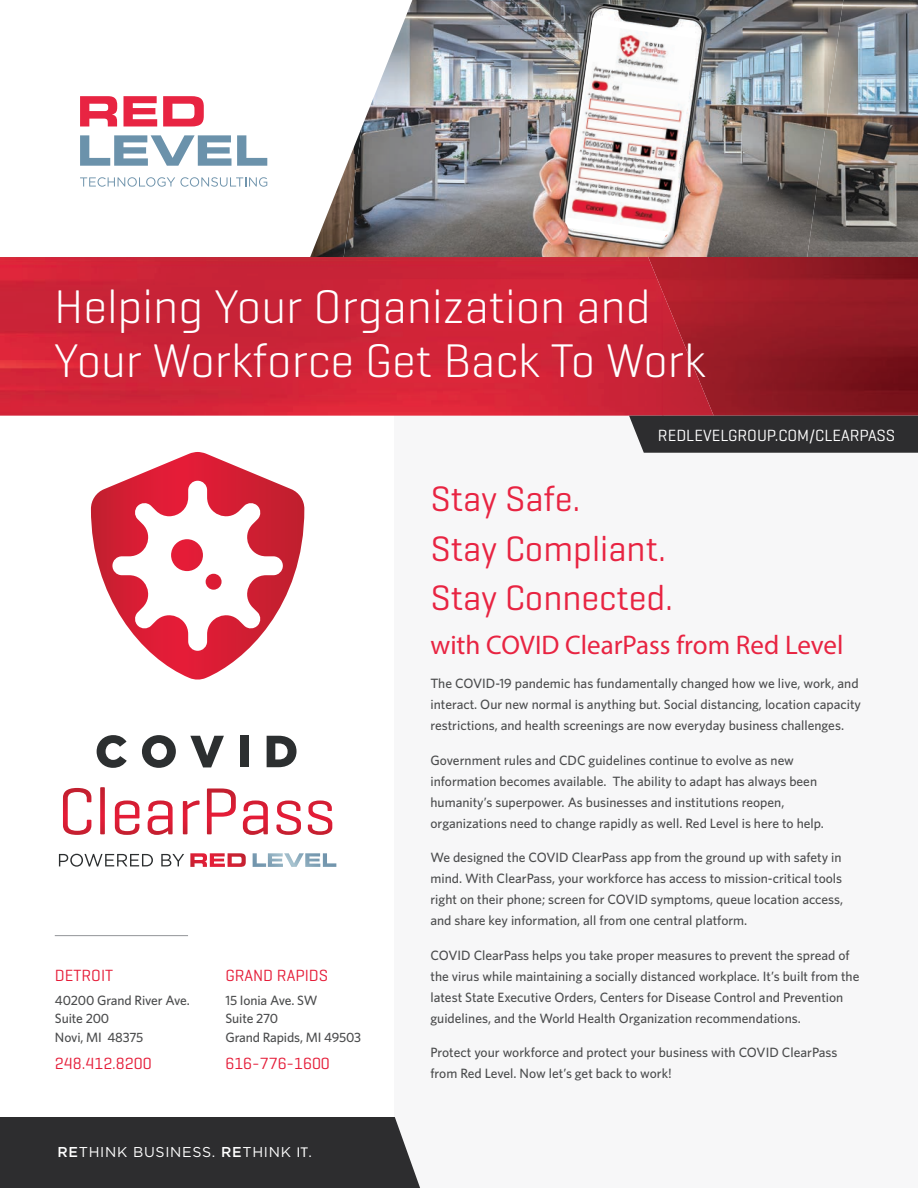
<style>
.page{position:relative;width:918px;height:1188px;background:#fff}
.page>*{position:absolute;margin:0;border:0;box-sizing:border-box;transform-origin:0 0}
.t1{font:300 48px/54px "Geogrotesque";color:#fff}
.t2{font:36px/49.5px "Geogrotesque";color:#e82442}
.t3{font:italic 27px "Geogrotesque";color:#e82442}
.t4{font:16.5px "Geogrotesque";color:#e51c38}
.t5{font:16.5px "Geogrotesque";color:#fff}
.t6{font:14.25px "Gotham";letter-spacing:.05em;color:#fff}
.t7{font:500 13.5px/21px "Whitney";color:#4b4c4d}
.s1{font-weight:500}
</style>
<div class="page">
<div style="left:395px;top:390px;width:523px;height:798px;background:#f7f7f8"></div>
<div style="left:0;top:1117px;width:420px;height:71px;background:#2d2d2f"></div>
<img style="left:843px;top:0;width:75px;height:257px">
<img style="left:310px;top:172px;width:34px;height:85px">
<img style="left:344px;top:0;width:499px;height:257px">
<img style="left:663px;top:257px;width:255px;height:159px">
<img style="left:0;top:257px;width:663px;height:159px">
<img style="left:663px;top:292px;width:51px;height:124px">
<div style="left:629px;top:416px;width:289px;height:37px;background:#2d2d2f"></div>
<hr style="left:55px;top:935px;width:133px;height:1px;background:#939598">
<svg style="left:80px;top:135px;width:187px;height:31px"></svg>
<svg style="left:80px;top:96px;width:124px;height:30px"></svg>
<svg style="left:80px;top:177px;width:187px;height:10px"></svg>
<svg style="left:91px;top:452px;width:213px;height:228px"></svg>
<svg style="left:97px;top:735px;width:30px;height:33px"></svg>
<svg style="left:142px;top:735px;width:34px;height:33px"></svg>
<svg style="left:190px;top:736px;width:34px;height:31px"></svg>
<div style="left:240px;top:736px;width:8px;height:31px;background:#2c2f30"></div>
<svg style="left:267px;top:736px;width:30px;height:31px"></svg>
<svg style="left:63px;top:787px;width:269px;height:48px"></svg>
<svg style="left:190px;top:853px;width:56px;height:14px"></svg>
<svg style="left:253px;top:853px;width:83px;height:14px"></svg>
<svg style="left:59px;top:854px;width:94px;height:13px"></svg>
<svg style="left:161px;top:854px;width:23px;height:12px"></svg>
<svg style="left:566px;top:18px;width:131px;height:224px"></svg>
<img style="left:567px;top:24px;width:130px;height:208px">
<h1 class="t1" style="left:54px;top:278px;width:653px">Helping Your Organization and<br>Your Workforce Get Back To Work</h1>
<p class="t4" style="left:55px;top:966px;width:60px">DETROIT</p>
<p class="t7" style="left:55px;top:990px;width:136px;line-height:18.8px">40200 Grand River Ave.<br>Suite 200<br>Novi, MI 48375</p>
<p class="t4" style="left:55px;top:1053px;width:98px">248.412.8200</p>
<p class="t4" style="left:225px;top:966px;width:104px">GRAND RAPIDS</p>
<p class="t7" style="left:225px;top:990px;width:137px;line-height:18.8px">15 Ionia Ave. SW<br>Suite 270<br>Grand Rapids, MI 49503</p>
<p class="t4" style="left:225px;top:1053px;width:106px">616-776-1600</p>
<p class="t6" style="left:57px;top:1144px;width:256px"><span class="s1">RE</span>THINK BUSINESS. <span class="s1">RE</span>THINK <span class="s1">IT</span>.</p>
<p class="t5" style="left:658px;top:425px;width:239px">REDLEVELGROUP.COM/CLEARPASS</p>
<h2 class="t2" style="left:430px;top:473px;width:244px">Stay Safe.<br>Stay Compliant.<br>Stay Connected.</h2>
<h3 class="t3" style="left:430px;top:628px;width:415px">with COVID ClearPass from Red Level</h3>
<p class="t7" style="left:430px;top:673px;width:432px">The COVID-19 pandemic has fundamentally changed how we live, work, and interact. Our new normal is anything but. Social distancing, location capacity restrictions, and health screenings are now everyday business challenges.</p>
<p class="t7" style="left:430px;top:749px;width:395px">Government rules and CDC guidelines continue to evolve as new information becomes available. The ability to adapt has always been humanity’s superpower. As businesses and institutions reopen, organizations need to change rapidly as well. Red Level is here to help.</p>
<p class="t7" style="left:430px;top:847px;width:414px;text-align:justify">We designed the COVID ClearPass app from the ground up with safety in mind. With ClearPass, your workforce has access to mission-critical tools right on their phone; screen for COVID symptoms, queue location access, and share key information, all from one central platform.</p>
<p class="t7" style="left:430px;top:944px;width:430px">COVID ClearPass helps you take proper measures to prevent the spread of the virus while maintaining a socially distanced workplace. It’s built from the latest State Executive Orders, Centers for Disease Control and Prevention guidelines, and the World Health Organization recommendations.</p>
<p class="t7" style="left:430px;top:1042px;width:409px">Protect your workforce and protect your business with COVID ClearPass from Red Level. Now let’s get back to work!</p>
</div>
